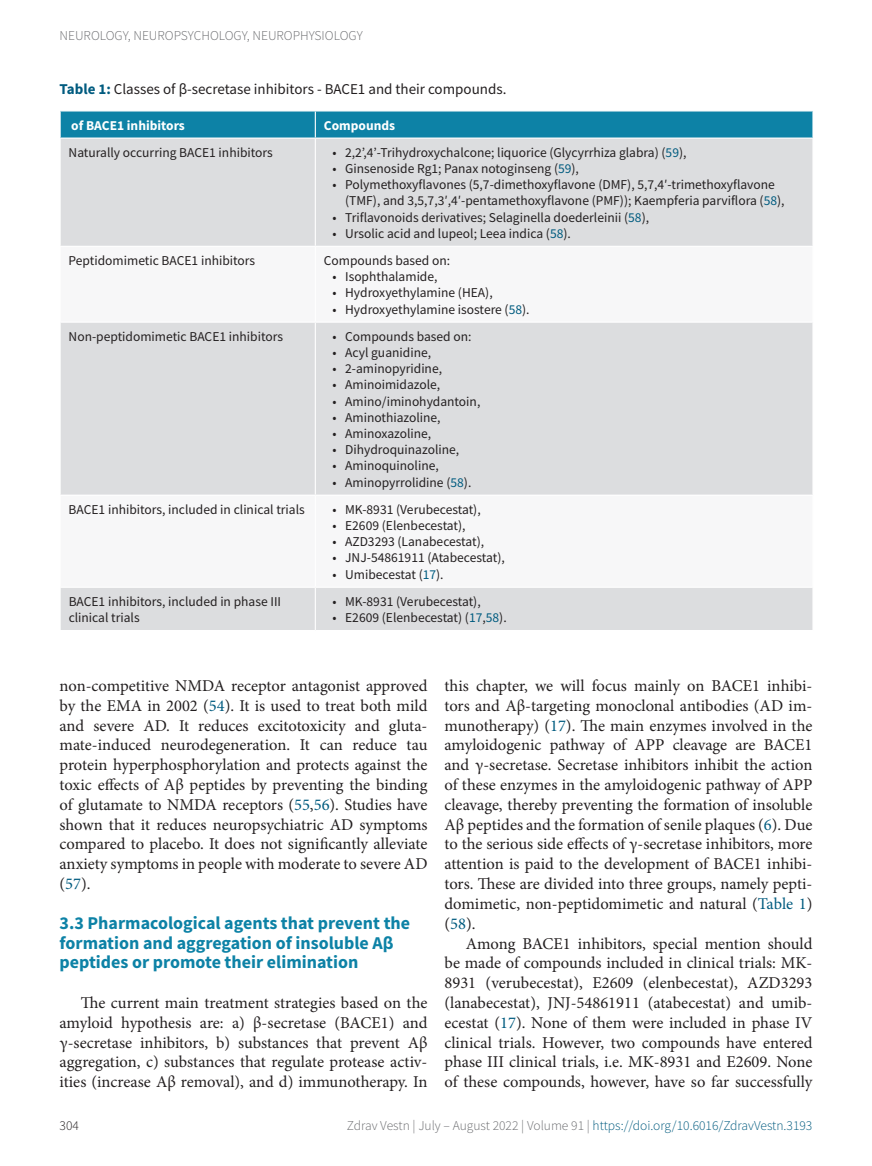
<style>
.page{position:relative;width:872px;height:1166px;background:#fff}
.page>*{position:absolute;margin:0;border:0;box-sizing:border-box;transform-origin:0 0}
.t1{font:700 18px/19.8px "Source Sans Pro";color:#0d82a6}
.t2{font:16.5px/19.8px "Minion Pro";color:#231f20;text-align:justify}
.t3{font:15px "Source Sans Pro";color:#231f20}
.t4{font:13.5px/16.2px "Source Sans Pro";color:#231f20}
.t5{font:300 13.5px "Source Sans Pro";color:#005b7f}
.t6{font:300 13.5px "Source Sans Pro";color:#6c6d70}
.t7{font:700 13.5px "Source Sans Pro";color:#fff}
.t8{font:300 13.5px "Source Sans Pro";color:#231f20}
.s1{font-weight:700;color:#005b7f}
.s2{color:#005b7f}
.s3{color:#6c6d70}
</style>
<div class="page">
<div style="left:61px;top:139px;width:751px;height:490px;background:#dcdddf"></div>
<svg style="left:61px;top:247px;width:751px;height:339px;fill:#dcdddf"></svg>
<div style="left:60px;top:111px;width:753px;height:26px;background:#0d82a6"></div>
<hr style="left:315px;top:139px;width:1px;height:107px;background:#fff">
<hr style="left:315px;top:247px;width:1px;height:74px;background:#fff">
<hr style="left:315px;top:322px;width:1px;height:172px;background:#fff">
<hr style="left:315px;top:495px;width:1px;height:91px;background:#fff">
<hr style="left:315px;top:587px;width:1px;height:42px;background:#fff">
<hr style="left:60px;top:246px;width:255px;height:1px;background:#fff">
<hr style="left:315px;top:246px;width:498px;height:1px;background:#fff">
<hr style="left:60px;top:321px;width:255px;height:1px;background:#fff">
<hr style="left:315px;top:321px;width:498px;height:1px;background:#fff">
<hr style="left:60px;top:494px;width:255px;height:1px;background:#fff">
<hr style="left:315px;top:494px;width:498px;height:1px;background:#fff">
<hr style="left:60px;top:586px;width:255px;height:1px;background:#fff">
<hr style="left:315px;top:586px;width:498px;height:1px;background:#fff">
<p class="t6" style="left:60px;top:27px;width:305px">NEUROLOGY, NEUROPSYCHOLOGY, NEUROPHYSIOLOGY</p>
<p class="t3" style="left:60px;top:79px;width:448px"><span class="s1">Table 1:</span> Classes of β-secretase inhibitors - BACE1 and their compounds.</p>
<p class="t7" style="left:71px;top:116px;width:115px">of BACE1 inhibitors</p>
<p class="t7" style="left:324px;top:116px;width:73px">Compounds</p>
<p class="t4" style="left:69px;top:144px;width:206px">Naturally occurring BACE1 inhibitors</p>
<p class="t4" style="left:332px;top:144px;width:356px">• 2,2’,4’-Trihydroxychalcone; liquorice (Glycyrrhiza glabra) (<span class="s2">59</span>),</p>
<p class="t4" style="left:332px;top:160px;width:248px">• Ginsenoside Rg1; Panax notoginseng (<span class="s2">59</span>),</p>
<p class="t4" style="left:345px;top:176px;width:441px;text-indent:-13px">• Polymethoxyflavones (5,7-dimethoxyflavone (DMF), 5,7,4′-trimethoxyflavone (TMF), and 3,5,7,3′,4′-pentamethoxyflavone (PMF)); Kaempferia parviflora (<span class="s2">58</span>),</p>
<p class="t4" style="left:332px;top:209px;width:318px">• Triflavonoids derivatives; Selaginella doederleinii (<span class="s2">58</span>),</p>
<p class="t4" style="left:332px;top:225px;width:240px">• Ursolic acid and lupeol; Leea indica (<span class="s2">58</span>).</p>
<p class="t4" style="left:69px;top:252px;width:188px">Peptidomimetic BACE1 inhibitors</p>
<p class="t4" style="left:324px;top:252px;width:128px">Compounds based on:</p>
<p class="t4" style="left:332px;top:268px;width:107px">• Isophthalamide,</p>
<p class="t4" style="left:332px;top:284px;width:162px">• Hydroxyethylamine (HEA),</p>
<p class="t4" style="left:332px;top:301px;width:199px">• Hydroxyethylamine isostere (<span class="s2">58</span>).</p>
<p class="t4" style="left:69px;top:328px;width:216px">Non-peptidomimetic BACE1 inhibitors</p>
<p class="t4" style="left:332px;top:328px;width:141px">• Compounds based on:</p>
<p class="t4" style="left:332px;top:344px;width:100px">• Acyl guanidine,</p>
<p class="t4" style="left:332px;top:360px;width:111px">• 2-aminopyridine,</p>
<p class="t4" style="left:332px;top:376px;width:109px">• Aminoimidazole,</p>
<p class="t4" style="left:332px;top:393px;width:149px">• Amino/iminohydantoin,</p>
<p class="t4" style="left:332px;top:409px;width:110px">• Aminothiazoline,</p>
<p class="t4" style="left:332px;top:425px;width:100px">• Aminoxazoline,</p>
<p class="t4" style="left:332px;top:441px;width:128px">• Dihydroquinazoline,</p>
<p class="t4" style="left:332px;top:457px;width:108px">• Aminoquinoline,</p>
<p class="t4" style="left:332px;top:474px;width:140px">• Aminopyrrolidine (<span class="s2">58</span>).</p>
<p class="t4" style="left:69px;top:501px;width:238px">BACE1 inhibitors, included in clinical trials</p>
<p class="t4" style="left:332px;top:501px;width:150px">• MK-8931 (Verubecestat),</p>
<p class="t4" style="left:332px;top:517px;width:135px">• E2609 (Elenbecestat),</p>
<p class="t4" style="left:332px;top:533px;width:153px">• AZD3293 (Lanabecestat),</p>
<p class="t4" style="left:332px;top:549px;width:174px">• JNJ-54861911 (Atabecestat),</p>
<p class="t4" style="left:332px;top:566px;width:113px">• Umibecestat (<span class="s2">17</span>).</p>
<p class="t4" style="left:69px;top:593px;width:214px">BACE1 inhibitors, included in phase III clinical trials</p>
<p class="t4" style="left:332px;top:593px;width:150px">• MK-8931 (Verubecestat),</p>
<p class="t4" style="left:332px;top:609px;width:176px">• E2609 (Elenbecestat) (<span class="s2">17</span>,<span class="s2">58</span>).</p>
<p class="t2" style="left:60px;top:675px;width:369px">non-competitive NMDA receptor antagonist approved by the EMA in 2002 (<span class="s2">54</span>). It is used to treat both mild and severe AD. It reduces excitotoxicity and gluta&shy;mate-induced neurodegeneration. It can reduce tau protein hyperphosphorylation and protects against the toxic effects of Aβ peptides by preventing the binding of glutamate to NMDA receptors (<span class="s2">55</span>,<span class="s2">56</span>). Studies have shown that it reduces neuropsychiatric AD symptoms compared to placebo. It does not significantly alleviate anxiety symptoms in people with moderate to severe AD (<span class="s2">57</span>).</p>
<p class="t1" style="left:60px;top:912px;width:352px">3.3 Pharmacological agents that prevent the formation and aggregation of insoluble Aβ peptides or promote their elimination</p>
<p class="t2" style="left:60px;top:992px;width:369px;text-indent:21px">The current main treatment strategies based on the amyloid hypothesis are: a) β-secretase (BACE1) and γ-secretase inhibitors, b) substances that prevent Aβ aggregation, c) substances that regulate protease activ&shy;ities (increase Aβ removal), and d) immunotherapy. In</p>
<p class="t2" style="left:444px;top:675px;width:369px">this chapter, we will focus mainly on BACE1 inhibi&shy;tors and Aβ-targeting monoclonal antibodies (AD im&shy;munotherapy) (<span class="s2">17</span>). The main enzymes involved in the amyloidogenic pathway of APP cleavage are BACE1 and γ-secretase. Secretase inhibitors inhibit the action of these enzymes in the amyloidogenic pathway of APP cleavage, thereby preventing the formation of insoluble Aβ peptides and the formation of senile plaques (<span class="s2">6</span>). Due to the serious side effects of γ-secretase inhibitors, more attention is paid to the development of BACE1 inhibi&shy;tors. These are divided into three groups, namely pepti&shy;domimetic, non-peptidomimetic and natural (<span class="s2">Table 1</span>) (<span class="s2">58</span>).</p>
<p class="t2" style="left:444px;top:933px;width:369px;text-indent:21px">Among BACE1 inhibitors, special mention should be made of compounds included in clinical trials: MK-8931 (verubecestat), E2609 (elenbecestat), AZD3293 (lanabecestat), JNJ-54861911 (atabecestat) and umib&shy;ecestat (<span class="s2">17</span>). None of them were included in phase IV clinical trials. However, two compounds have entered phase III clinical trials, i.e. MK-8931 and E2609. None of these compounds, however, have so far successfully</p>
<p class="t8" style="left:60px;top:1116px;width:21px">304</p>
<p class="t5" style="left:347px;top:1116px;width:467px"><span class="s3">Zdrav Vestn | July – August 2022 | Volume 91 |</span> https://doi.org/10.6016/ZdravVestn.3193</p>
</div>
